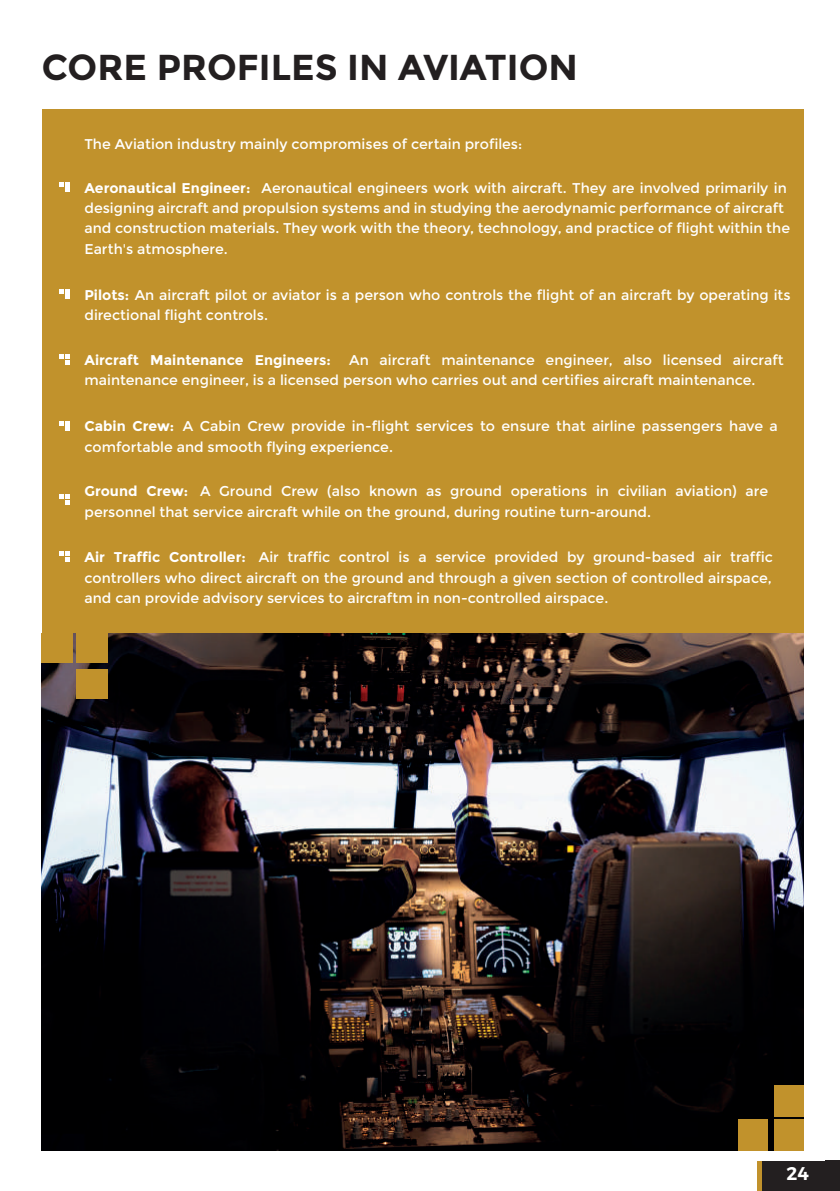
<style>
.page{position:relative;width:840px;height:1191px;background:#fff}
.page>*{position:absolute;margin:0;border:0;box-sizing:border-box;transform-origin:0 0}
.t1{font:700 36px "Montserrat";color:#231f20}
.t2{font:600 18.4px "Montserrat";color:#fff}
.t3{font:14.2px/20.4px "Montserrat";color:#fff}
.t4{font:700 14.2px "Montserrat";color:#fff}
.s1{font-weight:700}
</style>
<div class="page">
<div style="left:42px;top:109px;width:761px;height:524px;background:#c1922c"></div>
<svg style="left:60px;top:182px;width:9px;height:10px"></svg>
<svg style="left:60px;top:289px;width:9px;height:10px"></svg>
<svg style="left:60px;top:354px;width:9px;height:10px"></svg>
<svg style="left:60px;top:421px;width:9px;height:10px"></svg>
<svg style="left:60px;top:494px;width:9px;height:10px"></svg>
<svg style="left:60px;top:552px;width:9px;height:9px"></svg>
<img style="left:42px;top:633px;width:761px;height:517px">
<div style="left:76px;top:669px;width:31px;height:30px;background:#c1922c"></div>
<div style="left:76px;top:633px;width:31px;height:30px;background:#c1922c"></div>
<div style="left:41px;top:633px;width:31px;height:30px;background:#c1922c"></div>
<div style="left:737px;top:1119px;width:30px;height:31px;background:#c1922c"></div>
<div style="left:773px;top:1119px;width:30px;height:31px;background:#c1922c"></div>
<div style="left:773px;top:1085px;width:30px;height:31px;background:#c1922c"></div>
<div style="left:757px;top:1161px;width:82px;height:25px;background:#231f20"></div>
<hr style="left:757px;top:1161px;width:4px;height:25px;background:#c1922c">
<div style="left:824px;top:1161px;width:15px;height:30px;background:#231f20"></div>
<hr style="left:757px;top:1187px;width:82px;height:4px;background:#231f20">
<svg style="left:757px;top:1187px;width:4px;height:4px"></svg>
<h1 class="t1" style="left:42px;top:45px;width:537px">CORE PROFILES IN AVIATION</h1>
<p class="t3" style="left:84px;top:134px;width:439px">The Aviation industry mainly compromises of certain profiles:</p>
<p class="t3" style="left:84px;top:178px;width:706px"><span class="s1">Aeronautical Engineer:</span> Aeronautical engineers work with aircraft. They are involved primarily in designing aircraft and propulsion systems and in studying the aerodynamic performance of aircraft and construction materials. They work with the theory, technology, and practice of flight within the Earth's atmosphere.</p>
<p class="t3" style="left:84px;top:285px;width:707px"><span class="s1">Pilots:</span> An aircraft pilot or aviator is a person who controls the flight of an aircraft by operating its directional flight controls.</p>
<p class="t4" style="left:84px;top:351px;width:248px">Aircraft Maintenance Engineers:</p>
<p class="t3" style="left:84px;top:350px;width:700px;text-indent:264px">An aircraft maintenance engineer, also licensed aircraft maintenance engineer, is a licensed person who carries out and certifies aircraft maintenance.</p>
<p class="t3" style="left:84px;top:416px;width:694px"><span class="s1">Cabin Crew:</span> A Cabin Crew provide in-flight services to ensure that airline passengers have a comfortable and smooth flying experience.</p>
<p class="t3" style="left:84px;top:481px;width:684px"><span class="s1">Ground Crew:</span> A Ground Crew (also known as ground operations in civilian aviation) are personnel that service aircraft while on the ground, during routine turn-around.</p>
<p class="t3" style="left:84px;top:547px;width:689px;text-align:justify"><span class="s1">Air Traffic Controller:</span> Air traffic control is a service provided by ground-based air traffic controllers who direct aircraft on the ground and through a given section of controlled airspace, and can provide advisory services to aircraftm in non-controlled airspace.</p>
<p class="t2" style="left:786px;top:1161px;width:24px">24</p>
</div>
